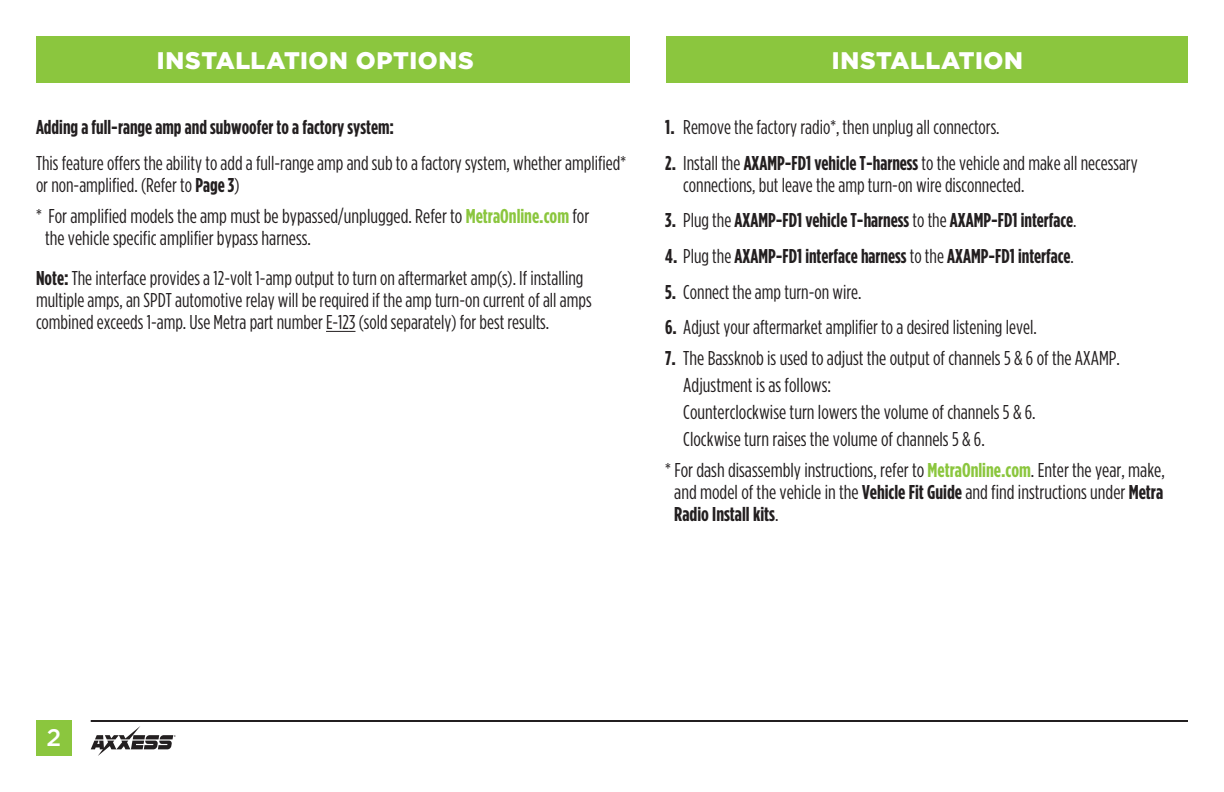
<style>
.page{position:relative;width:1224px;height:792px;background:#fff}
.page>*{position:absolute;margin:0;border:0;box-sizing:border-box;transform-origin:0 0}
.t1{font:900 24px "Gotham";letter-spacing:.025em;color:#fff}
.t2{font:500 24px "Gotham";color:#fff}
.t3{font:20px/22px "Gotham Condensed";color:#231f20}
.t4{font:700 20px "Gotham Condensed";color:#231f20}
.s1{font-weight:700}
.s2{font-weight:700;color:#8bc63e}
.s3{font-weight:400}
</style>
<div class="page">
<div style="left:36px;top:720px;width:36px;height:36px;background:#8bc63e"></div>
<hr style="left:91px;top:720px;width:1097px;height:2px;background:#231f20">
<svg style="left:91px;top:726px;width:85px;height:30px"></svg>
<svg style="left:594px;top:82px;width:36px;height:1px"></svg>
<div style="left:36px;top:36px;width:594px;height:46px;background:#8bc63e"></div>
<div style="left:667px;top:36px;width:521px;height:46px;background:#8bc63e"></div>
<svg style="left:326px;top:331px;width:29px;height:1px"></svg>
<p class="t1" style="left:157px;top:47px;width:319px">INSTALLATION OPTIONS</p>
<p class="t1" style="left:832px;top:47px;width:193px">INSTALLATION</p>
<p class="t4" style="left:36px;top:116px;width:360px">Adding a full-range amp and subwoofer to a factory system:</p>
<p class="t3" style="left:36px;top:151px;width:592px">This feature offers the ability to add a full-range amp and sub to a factory system, whether amplified* or non-amplified. (Refer to <span class="s1">Page 3</span>)</p>
<p class="t3" style="left:45px;top:204px;width:546px;text-indent:-9px">* For amplified models the amp must be bypassed/unplugged. Refer to <span class="s2">MetraOnline.com</span> for the vehicle specific amplifier bypass harness.</p>
<p class="t3" style="left:36px;top:266px;width:557px"><span class="s1">Note:</span> The interface provides a 12-volt 1-amp output to turn on aftermarket amp(s). If installing multiple amps, an SPDT automotive relay will be required if the amp turn-on current of all amps combined exceeds 1-amp. Use Metra part number E-123 (sold separately) for best results.</p>
<p class="t3" style="left:665px;top:116px;width:336px"><span class="s1">1.</span> Remove the factory radio*, then unplug all connectors.</p>
<p class="t3" style="left:683px;top:151px;width:456px;text-indent:-18px"><span class="s1">2.</span> Install the <span class="s1">AXAMP-FD1 vehicle T-harness</span> to the vehicle and make all necessary connections, but leave the amp turn-on wire disconnected.</p>
<p class="t4" style="left:665px;top:209px;width:413px">3. <span class="s3">Plug the</span> AXAMP-FD1 vehicle T-harness <span class="s3">to the</span> AXAMP-FD1 interface<span class="s3">.</span></p>
<p class="t4" style="left:665px;top:245px;width:410px">4. <span class="s3">Plug the</span> AXAMP-FD1 interface harness <span class="s3">to the</span> AXAMP-FD1 interface<span class="s3">.</span></p>
<p class="t3" style="left:665px;top:280px;width:198px"><span class="s1">5.</span> Connect the amp turn-on wire.</p>
<p class="t3" style="left:665px;top:316px;width:373px"><span class="s1">6.</span> Adjust your aftermarket amplifier to a desired listening level.</p>
<p class="t3" style="left:683px;top:345px;width:438px;line-height:26.6px;text-indent:-18px"><span class="s1">7.</span> The Bassknob is used to adjust the output of channels 5 &amp; 6 of the AXAMP.<br>Adjustment is as follows:<br>Counterclockwise turn lowers the volume of channels 5 &amp; 6.<br>Clockwise turn raises the volume of channels 5 &amp; 6.</p>
<p class="t3" style="left:674px;top:458px;width:492px;text-align:justify;text-indent:-9px">* For dash disassembly instructions, refer to <span class="s2">MetraOnline.com</span>. Enter the year, make, and model of the vehicle in the <span class="s1">Vehicle Fit Guide</span> and find instructions under <span class="s1">Metra Radio Install kits</span>.</p>
<p class="t2" style="left:47px;top:724px;width:16px">2</p>
</div>
